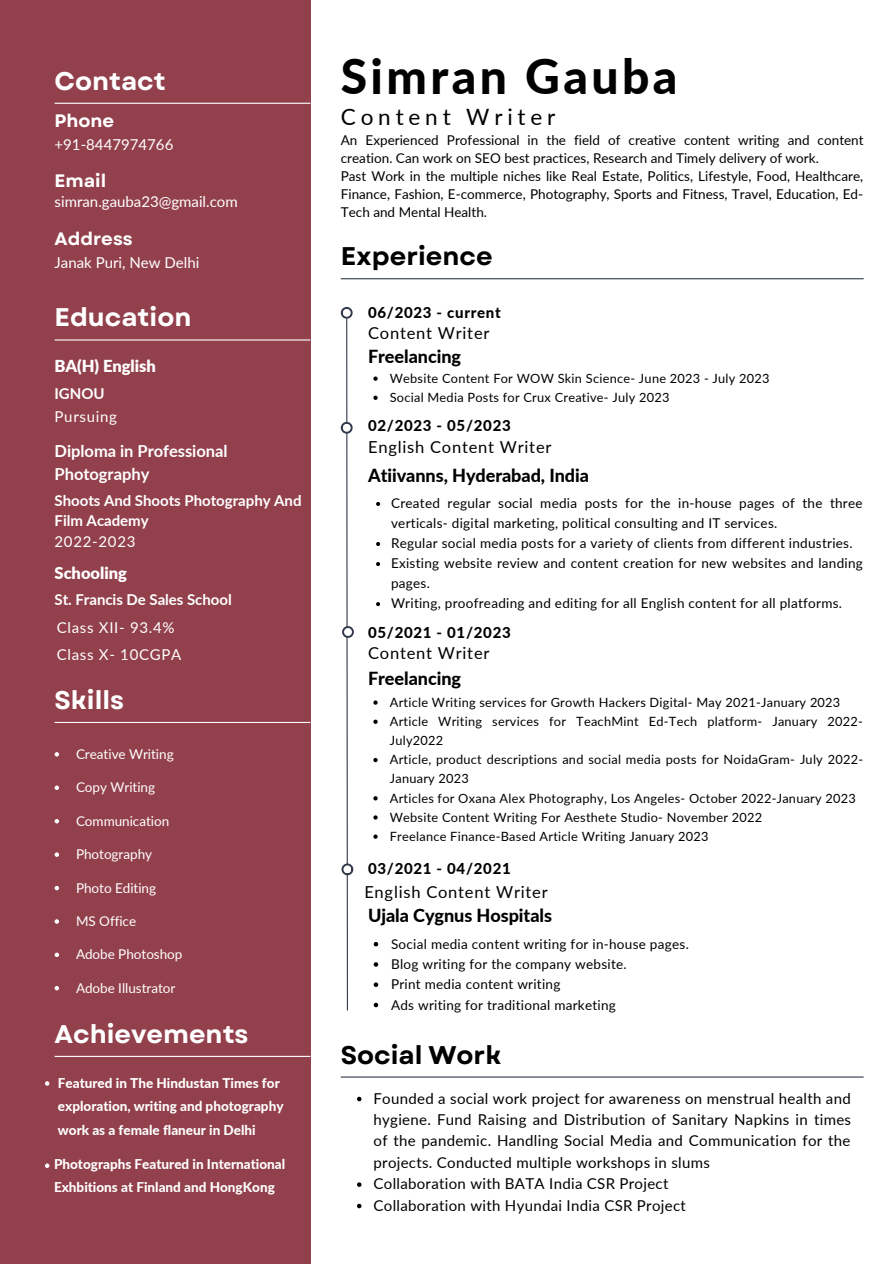
<style>
.page{position:relative;width:894px;height:1264px;background:#fff}
.page>*{position:absolute;margin:0;border:0;box-sizing:border-box;transform-origin:0 0}
.t1{font:800 48px "Lato";letter-spacing:.07em;color:#000}
.t2{font:700 25.5px "Garet";color:#fff}
.t3{font:700 25.5px "Garet";color:#000}
.t4{font:22.5px "Lato";letter-spacing:.215em;color:#000}
.t5{font:800 18px "Lato";letter-spacing:-.005em;color:#000}
.t6{font:700 18px "Garet";color:#fff}
.t7{font:16.5px "Lato";letter-spacing:.045em;color:#000}
.t8{font:700 16.5px/22.5px "Lato";letter-spacing:-.005em;color:#fff}
.t9{font:900 16.5px "Lato";letter-spacing:-.005em;color:#fff}
.t10{font:15px/21.5px "Lato";letter-spacing:.02em;color:#000;text-align:justify}
.t11{font:700 15px/20.2px "Lato";letter-spacing:-.005em;color:#fff}
.t12{font:800 15px "Lato";letter-spacing:.045em;color:#000}
.t13{font:15px "Lato";color:#fff}
.t14{font:15px "Lato";letter-spacing:.045em;color:#fff}
.t15{font:13.5px/18px "Lato";letter-spacing:.02em;color:#000}
.t16{font:800 13.5px/23.7px "Lato";color:#fff}
.t17{font:13.5px/18px "Lato";color:#000}
.t18{font:13.5px "Lato";letter-spacing:-.005em;color:#fff}
.t19{font:12.75px/19.2px "Lato";letter-spacing:.02em;color:#000}
</style>
<div class="page">
<div style="left:0;top:0;width:310px;height:1263px;background:#92404c"></div>
<hr style="left:55px;top:103px;width:255px;height:1px;background:#fff">
<hr style="left:55px;top:339px;width:255px;height:1px;background:#fff">
<hr style="left:341px;top:278px;width:522px;height:1px;background:#323b4c">
<svg style="left:345px;top:319px;width:3px;height:692px"></svg>
<svg style="left:341px;top:422px;width:11px;height:12px"></svg>
<div style="left:342px;top:424px;width:8px;height:7px;background:#fff;border-radius:50%"></div>
<svg style="left:342px;top:626px;width:12px;height:12px"></svg>
<div style="left:344px;top:628px;width:7px;height:7px;background:#fff;border-radius:50%"></div>
<svg style="left:341px;top:863px;width:12px;height:12px"></svg>
<div style="left:343px;top:865px;width:8px;height:8px;background:#fff;border-radius:50%"></div>
<hr style="left:341px;top:1076px;width:522px;height:1px;background:#323b4c">
<svg style="left:55px;top:752px;width:4px;height:4px"></svg>
<svg style="left:55px;top:785px;width:4px;height:5px"></svg>
<svg style="left:55px;top:819px;width:4px;height:4px"></svg>
<svg style="left:55px;top:852px;width:4px;height:4px"></svg>
<svg style="left:55px;top:886px;width:4px;height:4px"></svg>
<svg style="left:55px;top:919px;width:4px;height:4px"></svg>
<hr style="left:55px;top:722px;width:255px;height:1px;background:#fff">
<hr style="left:55px;top:1055px;width:255px;height:1px;background:#fff">
<svg style="left:376px;top:502px;width:4px;height:4px"></svg>
<svg style="left:376px;top:542px;width:4px;height:4px"></svg>
<svg style="left:376px;top:562px;width:4px;height:4px"></svg>
<svg style="left:376px;top:602px;width:4px;height:4px"></svg>
<svg style="left:373px;top:700px;width:4px;height:4px"></svg>
<svg style="left:373px;top:719px;width:4px;height:5px"></svg>
<svg style="left:373px;top:758px;width:4px;height:4px"></svg>
<svg style="left:373px;top:796px;width:4px;height:4px"></svg>
<svg style="left:373px;top:815px;width:4px;height:4px"></svg>
<svg style="left:373px;top:834px;width:4px;height:4px"></svg>
<svg style="left:373px;top:942px;width:5px;height:4px"></svg>
<svg style="left:373px;top:962px;width:5px;height:4px"></svg>
<svg style="left:373px;top:982px;width:5px;height:5px"></svg>
<svg style="left:373px;top:1002px;width:5px;height:5px"></svg>
<svg style="left:341px;top:307px;width:11px;height:12px"></svg>
<div style="left:342px;top:309px;width:8px;height:7px;background:#fff;border-radius:50%"></div>
<svg style="left:55px;top:952px;width:4px;height:5px"></svg>
<svg style="left:55px;top:986px;width:4px;height:4px"></svg>
<svg style="left:373px;top:376px;width:4px;height:5px"></svg>
<svg style="left:373px;top:395px;width:4px;height:5px"></svg>
<svg style="left:357px;top:1096px;width:4px;height:5px"></svg>
<svg style="left:357px;top:1182px;width:4px;height:4px"></svg>
<svg style="left:357px;top:1203px;width:4px;height:5px"></svg>
<svg style="left:45px;top:1081px;width:4px;height:4px"></svg>
<svg style="left:45px;top:1163px;width:4px;height:4px"></svg>
<p class="t2" style="left:55px;top:62px;width:113px">Contact</p>
<p class="t6" style="left:55px;top:108px;width:61px">Phone</p>
<p class="t13" style="left:55px;top:135px;width:120px">+91-8447974766</p>
<p class="t6" style="left:55px;top:168px;width:53px">Email</p>
<p class="t13" style="left:55px;top:192px;width:185px">simran.gauba23@gmail.com</p>
<p class="t6" style="left:55px;top:226px;width:80px">Address</p>
<p class="t13" style="left:55px;top:253px;width:146px">Janak Puri, New Delhi</p>
<p class="t2" style="left:55px;top:299px;width:138px">Education</p>
<p class="t9" style="left:55px;top:355px;width:103px">BA(H) English</p>
<p class="t11" style="left:55px;top:383px;width:51px">IGNOU</p>
<p class="t14" style="left:55px;top:407px;width:64px">Pursuing</p>
<p class="t8" style="left:55px;top:440px;width:174px">Diploma in Professional<br>Photography</p>
<p class="t11" style="left:55px;top:490px;width:248px">Shoots And Shoots Photography And<br>Film Academy</p>
<p class="t14" style="left:55px;top:532px;width:82px">2022-2023</p>
<p class="t9" style="left:55px;top:562px;width:74px">Schooling</p>
<p class="t14" style="left:57px;top:618px;width:119px">Class XII- 93.4%</p>
<p class="t14" style="left:57px;top:645px;width:126px">Class X- 10CGPA</p>
<p class="t11" style="left:55px;top:589px;width:179px">St. Francis De Sales School</p>
<p class="t2" style="left:55px;top:681px;width:71px">Skills</p>
<p class="t18" style="left:76px;top:745px;width:99px">Creative Writing</p>
<p class="t18" style="left:76px;top:779px;width:81px">Copy Writing</p>
<p class="t18" style="left:76px;top:812px;width:95px">Communication</p>
<p class="t18" style="left:76px;top:845px;width:78px">Photography</p>
<p class="t18" style="left:76px;top:879px;width:82px">Photo Editing</p>
<p class="t18" style="left:76px;top:912px;width:62px">MS Office</p>
<p class="t18" style="left:76px;top:946px;width:108px">Adobe Photoshop</p>
<p class="t18" style="left:76px;top:979px;width:101px">Adobe Illustrator</p>
<p class="t2" style="left:55px;top:1015px;width:195px">Achievements</p>
<p class="t16" style="left:58px;top:1070px;width:227px">Featured in The Hindustan Times for exploration, writing and photography work as a female flaneur in Delhi</p>
<p class="t16" style="left:54px;top:1151px;width:232px">Photographs Featured in International<br>Exhbitions at Finland and HongKong</p>
<p class="t1" style="left:341px;top:46px;width:338px">Simran Gauba</p>
<p class="t4" style="left:341px;top:102px;width:216px">Content Writer</p>
<p class="t17" style="left:341px;top:131px;width:524px">An Experienced Professional in the field of creative content writing and content creation. Can work on SEO best practices, Research and Timely delivery of work.</p>
<p class="t15" style="left:341px;top:167px;width:524px;text-align:justify">Past Work in the multiple niches like Real Estate, Politics, Lifestyle, Food, Healthcare, Finance, Fashion, E-commerce, Photography, Sports and Fitness, Travel, Education, Ed-Tech and Mental Health.</p>
<p class="t3" style="left:341px;top:238px;width:153px">Experience</p>
<p class="t12" style="left:368px;top:303px;width:134px">06/2023 - current</p>
<p class="t7" style="left:368px;top:322px;width:123px">Content Writer</p>
<p class="t5" style="left:368px;top:345px;width:94px">Freelancing</p>
<p class="t19" style="left:389px;top:368px;width:381px">Website Content For WOW Skin Science- June 2023 - July 2023</p>
<p class="t19" style="left:389px;top:387px;width:281px">Social Media Posts for Crux Creative- July 2023</p>
<p class="t12" style="left:368px;top:416px;width:144px">02/2023 - 05/2023</p>
<p class="t7" style="left:368px;top:437px;width:185px">English Content Writer</p>
<p class="t5" style="left:368px;top:464px;width:222px">Atiivanns, Hyderabad, India</p>
<p class="t15" style="left:391px;top:493px;width:473px;line-height:20px">Created regular social media posts for the in-house pages of the three verticals- digital marketing, political consulting and IT services.</p>
<p class="t15" style="left:391px;top:534px;width:463px">Regular social media posts for a variety of clients from different industries.</p>
<p class="t15" style="left:391px;top:553px;width:473px;line-height:20px">Existing website review and content creation for new websites and landing pages.</p>
<p class="t15" style="left:391px;top:594px;width:452px">Writing, proofreading and editing for all English content for all platforms.</p>
<p class="t12" style="left:368px;top:623px;width:144px">05/2021 - 01/2023</p>
<p class="t7" style="left:368px;top:643px;width:123px">Content Writer</p>
<p class="t5" style="left:368px;top:667px;width:94px">Freelancing</p>
<p class="t19" style="left:389px;top:692px;width:452px">Article Writing services for Growth Hackers Digital- May 2021-January 2023</p>
<p class="t19" style="left:389px;top:711px;width:474px">Article Writing services for TeachMint Ed-Tech platform- January 2022-<br>July2022</p>
<p class="t19" style="left:389px;top:749px;width:475px">Article, product descriptions and social media posts for NoidaGram- July 2022-<br>January 2023</p>
<p class="t19" style="left:389px;top:788px;width:467px">Articles for Oxana Alex Photography, Los Angeles- October 2022-January 2023</p>
<p class="t19" style="left:389px;top:807px;width:374px">Website Content Writing For Aesthete Studio- November 2022</p>
<p class="t19" style="left:389px;top:826px;width:320px">Freelance Finance-Based Article Writing January 2023</p>
<p class="t12" style="left:368px;top:859px;width:144px">03/2021 - 04/2021</p>
<p class="t7" style="left:364px;top:882px;width:185px">English Content Writer</p>
<p class="t5" style="left:368px;top:904px;width:185px">Ujala Cygnus Hospitals</p>
<p class="t15" style="left:391px;top:934px;width:299px">Social media content writing for in-house pages.</p>
<p class="t15" style="left:391px;top:954px;width:237px">Blog writing for the company website.</p>
<p class="t15" style="left:391px;top:975px;width:171px">Print media content writing</p>
<p class="t15" style="left:391px;top:995px;width:226px">Ads writing for traditional marketing</p>
<p class="t3" style="left:341px;top:1036px;width:162px">Social Work</p>
<p class="t10" style="left:373px;top:1086px;width:479px">Founded a social work project for awareness on menstrual health and hygiene. Fund Raising and Distribution of Sanitary Napkins in times of the pandemic. Handling Social Media and Communication for the projects. Conducted multiple workshops in slums</p>
<p class="t10" style="left:373px;top:1172px;width:296px">Collaboration with BATA India CSR Project</p>
<p class="t10" style="left:373px;top:1193px;width:314px">Collaboration with Hyundai India CSR Project</p>
</div>
